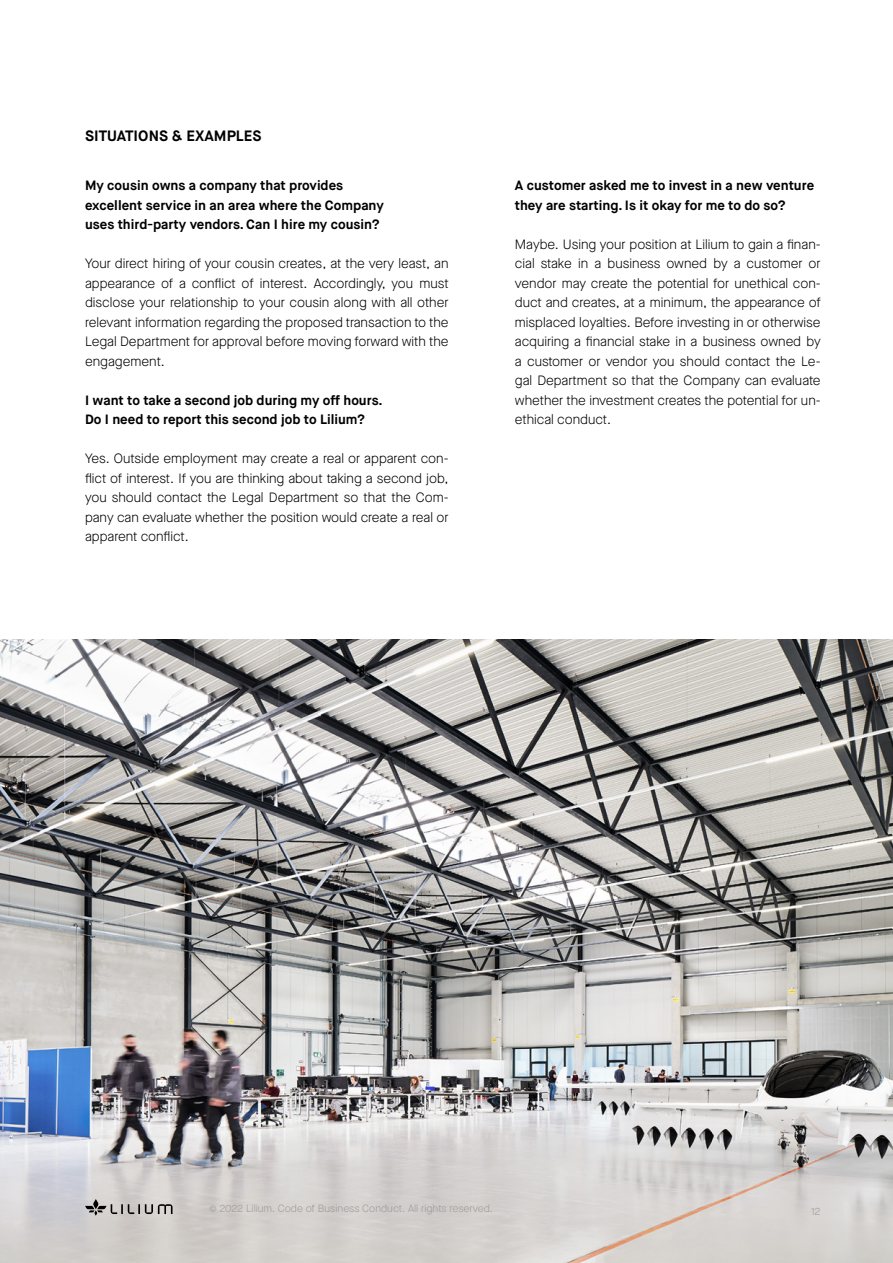
<style>
.page{position:relative;width:893px;height:1263px;background:#fff}
.page>*{position:absolute;margin:0;border:0;box-sizing:border-box;transform-origin:0 0}
.t1{font:700 15px "Maison Neue";letter-spacing:.005em;color:#000}
.t2{font:300 13.5px/19.5px "Maison Neue";color:#000;text-align:justify}
.t3{font:700 13.5px/19.5px "Maison Neue";color:#000}
.t4{font:300 10.5px "Maison Neue";color:#9d9d9c}
</style>
<div class="page">
<img style="left:0;top:639px;width:893px;height:624px">
<svg style="left:85px;top:1199px;width:88px;height:17px"></svg>
<p class="t1" style="left:85px;top:127px;width:178px">SITUATIONS &amp; EXAMPLES</p>
<p class="t3" style="left:85px;top:176px;width:300px">My cousin owns a company that provides excellent service in an area where the Company uses third-party vendors. Can I hire my cousin?</p>
<p class="t2" style="left:85px;top:254px;width:365px">Your direct hiring of your cousin creates, at the very least, an appearance of a conflict of interest. Accordingly, you must disclose your relationship to your cousin along with all other relevant information regarding the proposed transaction to the Legal Department for approval before moving forward with the engagement.</p>
<p class="t3" style="left:85px;top:390px;width:299px">I want to take a second job during my off hours.<br>Do I need to report this second job to Lilium?</p>
<p class="t2" style="left:85px;top:449px;width:365px">Yes. Outside employment may create a real or apparent con&shy;flict of interest. If you are thinking about taking a second job, you should contact the Legal Department so that the Com&shy;pany can evaluate whether the position would create a real or apparent conflict.</p>
<p class="t3" style="left:515px;top:176px;width:301px">A customer asked me to invest in a new venture they are starting. Is it okay for me to do so?</p>
<p class="t2" style="left:515px;top:234px;width:307px">Maybe. Using your position at Lilium to gain a finan&shy;cial stake in a business owned by a customer or vendor may create the potential for unethical con&shy;duct and creates, at a minimum, the appearance of misplaced loyalties. Before investing in or otherwise acquiring a financial stake in a business owned by a customer or vendor you should contact the Le&shy;gal Department so that the Company can evaluate whether the investment creates the potential for un&shy;ethical conduct.</p>
<p class="t4" style="left:209px;top:1202px;width:285px">© 2022 Lilium. Code of Business Conduct. All rights reserved.</p>
<p class="t4" style="left:811px;top:1204px;width:11px">12</p>
</div>
